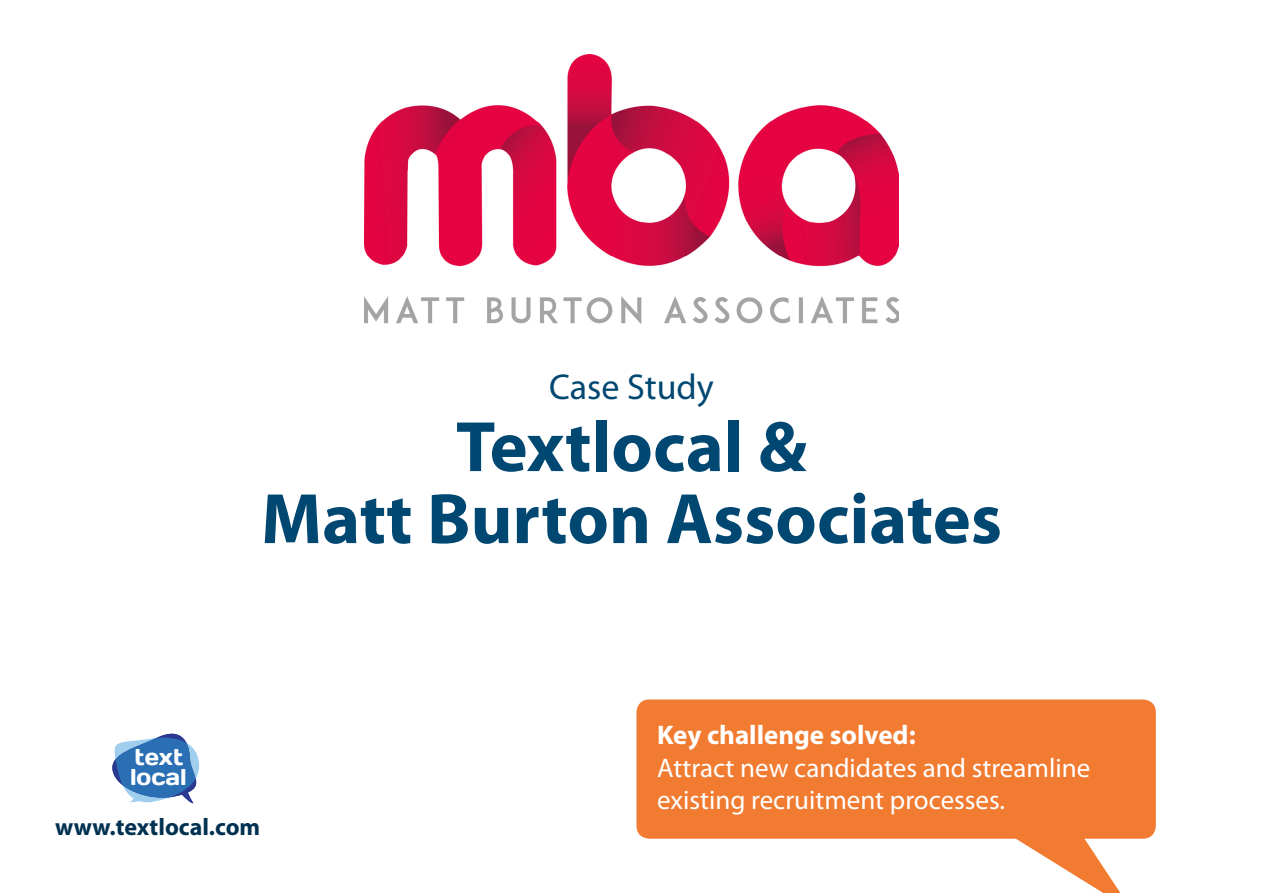
<style>
.page{position:relative;width:1263px;height:893px;background:#fff}
.page>*{position:absolute;margin:0;border:0;box-sizing:border-box;transform-origin:0 0}
.t1{font:700 72px/72px "Myriad Pro";color:#004771;text-align:center}
.t2{font:36px "Myriad Pro";color:#004771}
.t3{font:27px/32.4px "Myriad Pro";color:#fff}
.t4{font:700 27px "Myriad Pro";color:#fff}
.t5{font:700 24px "Myriad Pro";color:#003151}
.t6{font:22.8px/20.9px "Days";color:#fff}
</style>
<div class="page">
<img style="left:364px;top:54px;width:534px;height:269px">
<svg style="left:1016px;top:839px;width:105px;height:54px"></svg>
<div style="left:636px;top:699px;width:520px;height:140px;background:#f17b31;border-radius:13px"></div>
<svg style="left:112px;top:733px;width:88px;height:70px"></svg>
<h2 class="t2" style="left:549px;top:365px;width:166px">Case Study</h2>
<h1 class="t1" style="left:261px;top:408px;width:742px">Textlocal &amp;<br>Matt Burton Associates</h1>
<p class="t6" style="left:130px;top:746px;width:58px">text local</p>
<p class="t5" style="left:55px;top:811px;width:207px">www.textlocal.com</p>
<p class="t4" style="left:657px;top:717px;width:260px">Key challenge solved:</p>
<p class="t3" style="left:657px;top:751px;width:434px">Attract new candidates and streamline existing recruitment processes.</p>
</div>
